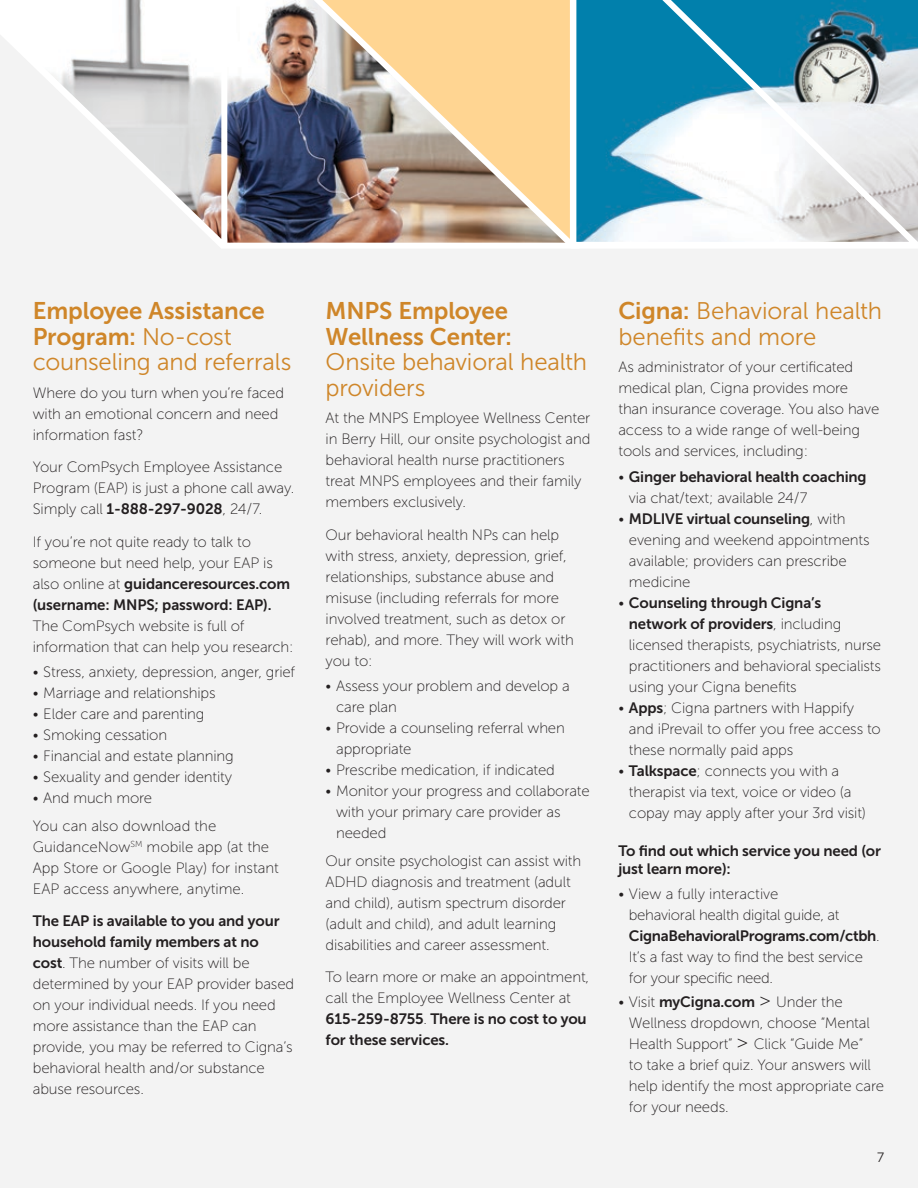
<style>
.page{position:relative;width:918px;height:1188px;background:#f3f3f3}
.page>*{position:absolute;margin:0;border:0;box-sizing:border-box;transform-origin:0 0}
.t1{font:24px/25.5px "Museo Sans 300";letter-spacing:-.005em;color:#cf8629}
.t2{font:24px/25.5px "Museo Sans 700";letter-spacing:-.005em;color:#cf8629}
.t3{font:15px/21px "Museo Sans 100";letter-spacing:-.01em;color:#231f20}
.t4{font:15px/21px "Museo Sans 700";letter-spacing:-.01em;color:#231f20}
.t5{font:13.5px "Museo Sans 300";color:#231f20}
.s1{font-family:"Museo Sans 300"}
.s2{font-family:"Museo Sans 700"}
.s3{font-family:"Museo Sans 100"}
.s4{font-size:21px}
</style>
<div class="page">
<img style="left:230px;top:0;width:28px;height:248px">
<svg style="left:0;top:0;width:230px;height:248px"></svg>
<svg style="left:579px;top:0;width:339px;height:248px"></svg>
<img style="left:258px;top:0;width:321px;height:248px">
<h1 class="t2" style="left:33px;top:298px;width:233px">Employee Assistance<br>Program: <span class="s1">No-cost</span></h1>
<h1 class="t1" style="left:33px;top:349px;width:260px">counseling and referrals</h1>
<p class="t3" style="left:33px;top:382px;width:253px">Where do you turn when you’re faced with an emotional concern and need information fast?</p>
<p class="t3" style="left:33px;top:457px;width:263px">Your ComPsych Employee Assistance<br>Program (EAP) is just a phone call away.<br>Simply call <span class="s2">1-888-297-9028</span>, 24/7.</p>
<p class="t3" style="left:33px;top:531px;width:242px">If you’re not quite ready to talk to someone but need help, your EAP is</p>
<p class="t4" style="left:33px;top:573px;width:259px"><span class="s3">also online at</span> guidanceresources.com (username: MNPS; password: EAP).</p>
<p class="t3" style="left:33px;top:615px;width:262px">The ComPsych website is full of information that can help you research:</p>
<p class="t3" style="left:33px;top:662px;width:264px">• Stress, anxiety, depression, anger, grief</p>
<p class="t3" style="left:33px;top:683px;width:184px">• Marriage and relationships</p>
<p class="t3" style="left:33px;top:704px;width:173px">• Elder care and parenting</p>
<p class="t3" style="left:33px;top:725px;width:136px">• Smoking cessation</p>
<p class="t3" style="left:33px;top:746px;width:203px">• Financial and estate planning</p>
<p class="t3" style="left:33px;top:767px;width:201px">• Sexuality and gender identity</p>
<p class="t3" style="left:33px;top:784px;width:185px;line-height:27.8px">• And much more<br>You can also download the</p>
<p class="t3" style="left:33px;top:836px;width:248px">GuidanceNow<sup>SM</sup> mobile app (at the<br>App Store or Google Play) for instant<br>EAP access anywhere, anytime.</p>
<p class="t4" style="left:33px;top:911px;width:248px">The EAP is available to you and your household family members at no</p>
<p class="t3" style="left:33px;top:953px;width:263px"><span class="s2">cost</span>. The number of visits will be determined by your EAP provider based on your individual needs. If you need more assistance than the EAP can provide, you may be referred to Cigna’s behavioral health and/or substance abuse resources.</p>
<h1 class="t2" style="left:326px;top:298px;width:188px">MNPS Employee<br>Wellness Center:</h1>
<h1 class="t1" style="left:326px;top:349px;width:263px">Onsite behavioral health providers</h1>
<p class="t3" style="left:326px;top:408px;width:266px">At the MNPS Employee Wellness Center in Berry Hill, our onsite psychologist and behavioral health nurse practitioners treat MNPS employees and their family members exclusively.</p>
<p class="t3" style="left:326px;top:524px;width:250px">Our behavioral health NPs can help with stress, anxiety, depression, grief, relationships, substance abuse and misuse (including referrals for more involved treatment, such as detox or rehab), and more. They will work with you to:</p>
<p class="t3" style="left:336px;top:676px;width:235px;text-indent:-10px">• Assess your problem and develop a care plan</p>
<p class="t3" style="left:336px;top:718px;width:230px;text-indent:-10px">• Provide a counseling referral when appropriate</p>
<p class="t3" style="left:326px;top:760px;width:231px">• Prescribe medication, if indicated</p>
<p class="t3" style="left:336px;top:781px;width:255px;text-indent:-10px">• Monitor your progress and collaborate with your primary care provider as needed</p>
<p class="t3" style="left:326px;top:851px;width:257px">Our onsite psychologist can assist with ADHD diagnosis and treatment (adult and child), autism spectrum disorder (adult and child), and adult learning disabilities and career assessment.</p>
<p class="t3" style="left:326px;top:967px;width:265px">To learn more or make an appointment, call the Employee Wellness Center at</p>
<p class="t4" style="left:326px;top:1009px;width:263px">615-259-8755<span class="s3">.</span> There is no cost to you for these services.</p>
<h1 class="t1" style="left:618px;top:298px;width:265px"><span class="s2">Cigna:</span> Behavioral health benefits and more</h1>
<p class="t3" style="left:618px;top:357px;width:262px">As administrator of your certificated medical plan, Cigna provides more than insurance coverage. You also have access to a wide range of well-being tools and services, including:</p>
<p class="t4" style="left:618px;top:466px;width:250px"><span class="s3">•</span> Ginger behavioral health coaching</p>
<p class="t3" style="left:629px;top:487px;width:180px">via chat/text; available 24/7</p>
<p class="t4" style="left:618px;top:508px;width:229px"><span class="s3">•</span> MDLIVE virtual counseling<span class="s3">, with</span></p>
<p class="t3" style="left:629px;top:529px;width:242px">evening and weekend appointments available; providers can prescribe medicine</p>
<p class="t4" style="left:629px;top:592px;width:214px;text-indent:-10px"><span class="s3">•</span> Counseling through Cigna’s network of providers<span class="s3">, including</span></p>
<p class="t3" style="left:629px;top:634px;width:254px;text-align:justify">licensed therapists, psychiatrists, nurse practitioners and behavioral specialists using your Cigna benefits</p>
<p class="t3" style="left:629px;top:697px;width:253px;text-indent:-10px">• <span class="s2">Apps</span>; Cigna partners with Happify and iPrevail to offer you free access to these normally paid apps</p>
<p class="t3" style="left:629px;top:760px;width:239px;text-indent:-10px">• <span class="s2">Talkspace</span>; connects you with a therapist via text, voice or video (a copay may apply after your 3rd visit)</p>
<p class="t4" style="left:618px;top:842px;width:264px;line-height:18px">To find out which service you need (or just learn more):</p>
<p class="t3" style="left:629px;top:883px;width:212px;text-indent:-10px">• View a fully interactive behavioral health digital guide, at</p>
<p class="t4" style="left:629px;top:925px;width:252px">CignaBehavioralPrograms.com/ctbh<span class="s3">.</span></p>
<p class="t3" style="left:629px;top:946px;width:236px">It’s a fast way to find the best service for your specific need.</p>
<p class="t3" style="left:629px;top:992px;width:257px;text-indent:-10px">• Visit <span class="s2">myCigna.com</span> <span class="s4">&gt;</span> Under the<br>Wellness dropdown, choose “Mental<br>Health Support” <span class="s4">&gt;</span> Click “Guide Me”<br>to take a brief quiz. Your answers will help identify the most appropriate care for your needs.</p>
<p class="t5" style="left:877px;top:1150px;width:9px">7</p>
</div>
